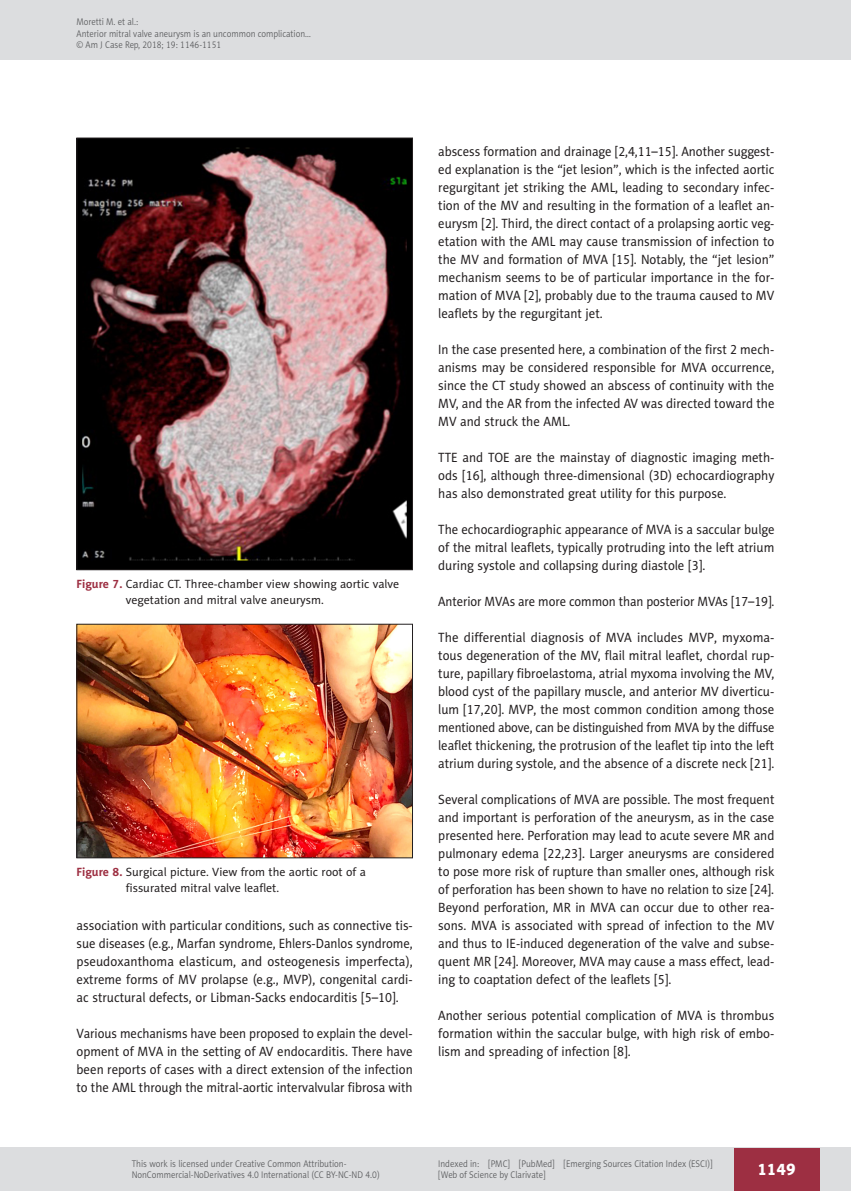
<style>
.page{position:relative;width:851px;height:1191px;background:#fff}
.page>*{position:absolute;margin:0;border:0;box-sizing:border-box;transform-origin:0 0}
.t1{font:16.5px "Naomi Sans EFN Heavy";color:#fff}
.AJCR_Body{font:13.5px/18px "Naomi Sans EFN";color:#231f20;text-align:justify;scale:.94 1}
.AJCR_Body-2{font:13.5px/18px "Naomi Sans EFN";color:#231f20;text-align:justify;scale:.95 1}
.AJCR_Body-3{font:13.5px/18px "Naomi Sans EFN";color:#231f20;text-align:justify;scale:.96 1}
.AJCR_Body-4{font:13.5px "Naomi Sans EFN";color:#231f20;scale:.93 1}
.AJCR_Rycina_tytul{font:12px/15.8px "Naomi Sans EFN";color:#231f20}
.t2{font:9.75px/11.2px "Naomi Sans EFN Light";color:#57585a;scale:.9 1}
.s1{font-weight:700;color:#9d2f42}
</style>
<div class="page">
<img style="left:79px;top:140px;width:331px;height:428px">
<div style="left:77px;top:138px;width:335px;height:432px;border:1px solid #231f20"></div>
<img style="left:79px;top:626px;width:331px;height:230px">
<div style="left:77px;top:624px;width:335px;height:234px;border:1px solid #231f20"></div>
<div style="left:0;top:1148px;width:850px;height:43px;background:#dcdddf"></div>
<div style="left:733px;top:1147px;width:86px;height:43px;background:#9d2f42"></div>
<div style="left:0;top:0;width:850px;height:60px;background:#dcdddf"></div>
<p class="t2" style="left:77px;top:16px;width:262px">Moretti M. et al.:<br>Anterior mitral valve aneurysm is an uncommon complication… © Am J Case Rep, 2018; 19: 1146-1151</p>
<p class="AJCR_Rycina_tytul" style="left:126px;top:576px;width:275px;text-indent:-49px"><span class="s1">Figure 7.</span> Cardiac CT. Three-chamber view showing aortic valve vegetation and mitral valve aneurysm.</p>
<p class="AJCR_Rycina_tytul" style="left:126px;top:864px;width:241px;text-indent:-49px"><span class="s1">Figure 8.</span> Surgical picture. View from the aortic root of a fissurated mitral valve leaflet.</p>
<p class="AJCR_Body-2" style="left:77px;top:916px;width:355px">association with particular conditions, such as connective tis&shy;sue diseases (e.g., Marfan syndrome, Ehlers-Danlos syndrome, pseudoxanthoma elasticum, and osteogenesis imperfecta), extreme forms of MV prolapse (e.g., MVP), congenital cardi&shy;ac structural defects, or Libman-Sacks endocarditis [5–10].</p>
<p class="AJCR_Body" style="left:77px;top:1024px;width:359px">Various mechanisms have been proposed to explain the devel&shy;opment of MVA in the setting of AV endocarditis. There have been reports of cases with a direct extension of the infection to the AML through the mitral-aortic intervalvular fibrosa with</p>
<p class="t2" style="left:132px;top:1158px;width:277px">This work is licensed under Creative Common Attribution-<br>NonCommercial-NoDerivatives 4.0 International (CC BY-NC-ND 4.0)</p>
<p class="AJCR_Body" style="left:438px;top:142px;width:359px">abscess formation and drainage [2,4,11–15]. Another suggest&shy;ed explanation is the “jet lesion”, which is the infected aortic regurgitant jet striking the AML, leading to secondary infec&shy;tion of the MV and resulting in the formation of a leaflet an&shy;eurysm [2]. Third, the direct contact of a prolapsing aortic veg&shy;etation with the AML may cause transmission of infection to the MV and formation of MVA [15]. Notably, the “jet lesion” mechanism seems to be of particular importance in the for&shy;mation of MVA [2], probably due to the trauma caused to MV leaflets by the regurgitant jet.</p>
<p class="AJCR_Body-2" style="left:438px;top:340px;width:355px">In the case presented here, a combination of the first 2 mech&shy;anisms may be considered responsible for MVA occurrence, since the CT study showed an abscess of continuity with the MV, and the AR from the infected AV was directed toward the MV and struck the AML.</p>
<p class="AJCR_Body-2" style="left:438px;top:448px;width:355px">TTE and TOE are the mainstay of diagnostic imaging meth&shy;ods [16], although three-dimensional (3D) echocardiography has also demonstrated great utility for this purpose.</p>
<p class="AJCR_Body-2" style="left:438px;top:520px;width:355px">The echocardiographic appearance of MVA is a saccular bulge of the mitral leaflets, typically protruding into the left atrium during systole and collapsing during diastole [3].</p>
<p class="AJCR_Body-4" style="left:438px;top:593px;width:363px">Anterior MVAs are more common than posterior MVAs [17–19].</p>
<p class="AJCR_Body-3" style="left:438px;top:628px;width:352px">The differential diagnosis of MVA includes MVP, myxoma&shy;tous degeneration of the MV, flail mitral leaflet, chordal rup&shy;ture, papillary fibroelastoma, atrial myxoma involving the MV, blood cyst of the papillary muscle, and anterior MV diverticu&shy;lum [17,20]. MVP, the most common condition among those mentioned above, can be distinguished from MVA by the diffuse leaflet thickening, the protrusion of the leaflet tip into the left atrium during systole, and the absence of a discrete neck [21].</p>
<p class="AJCR_Body" style="left:438px;top:790px;width:359px">Several complications of MVA are possible. The most frequent and important is perforation of the aneurysm, as in the case presented here. Perforation may lead to acute severe MR and pulmonary edema [22,23]. Larger aneurysms are considered to pose more risk of rupture than smaller ones, although risk of perforation has been shown to have no relation to size [24].<br>Beyond perforation, MR in MVA can occur due to other rea&shy;sons. MVA is associated with spread of infection to the MV and thus to IE-induced degeneration of the valve and subse&shy;quent MR [24]. Moreover, MVA may cause a mass effect, lead&shy;ing to coaptation defect of the leaflets [5].</p>
<p class="AJCR_Body-2" style="left:438px;top:1006px;width:355px">Another serious potential complication of MVA is thrombus formation within the saccular bulge, with high risk of embo&shy;lism and spreading of infection [8].</p>
<p class="t2" style="left:438px;top:1158px;width:306px">Indexed in: [PMC] [PubMed] [Emerging Sources Citation Index (ESCI)] [Web of Science by Clarivate]</p>
<p class="t1" style="left:757px;top:1159px;width:40px">1149</p>
</div>
